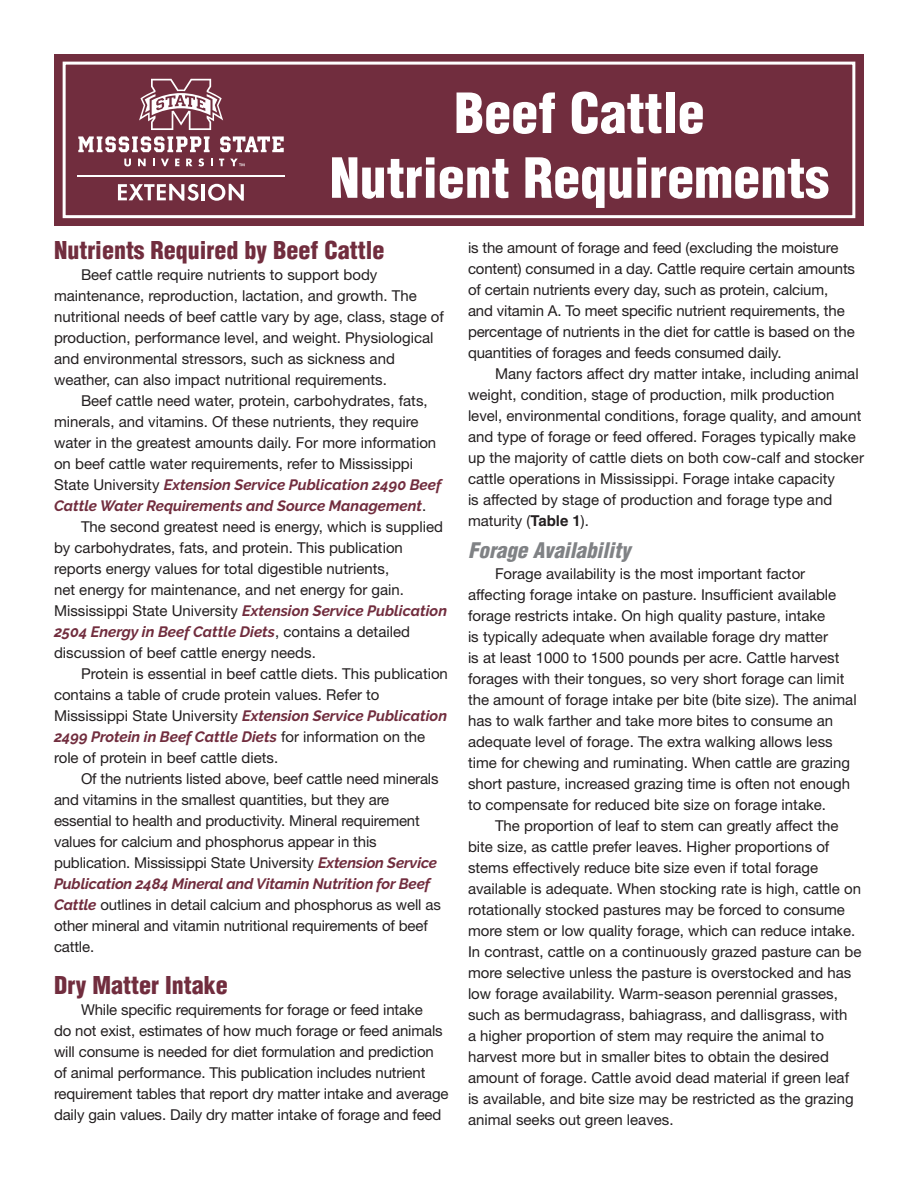
<style>
.page{position:relative;width:918px;height:1188px;background:#fff}
.page>*{position:absolute;margin:0;border:0;box-sizing:border-box;transform-origin:0 0}
.t1{font:900 condensed 54px "Helvetica LT Std";color:#fff}
.t2{font:900 condensed 24px "Helvetica LT Std";color:#712d3e}
.t3{font:italic 900 condensed 21px "Helvetica LT Std";color:#808285}
.body_text{font:15px/21px "Helvetica Neue LT Std";color:#231f20}
.s1{font-family:"Raleway";font-weight:700;font-style:italic;color:#712d3e}
.s2{font-family:"Helvetica LT Std";font-weight:700}
</style>
<div class="page">
<div style="left:54px;top:54px;width:810px;height:172px;background:#712d3e"></div>
<svg style="left:139px;top:79px;width:84px;height:51px"></svg>
<svg style="left:118px;top:184px;width:81px;height:17px"></svg>
<hr style="left:202px;top:184px;width:3px;height:16px;background:#fff">
<svg style="left:208px;top:184px;width:36px;height:17px"></svg>
<hr style="left:78px;top:175px;width:206px;height:2px;background:#fff">
<svg style="left:78px;top:136px;width:132px;height:16px"></svg>
<svg style="left:220px;top:136px;width:64px;height:16px"></svg>
<svg style="left:124px;top:159px;width:7px;height:7px"></svg>
<svg style="left:138px;top:159px;width:8px;height:7px"></svg>
<svg style="left:153px;top:159px;width:2px;height:7px"></svg>
<svg style="left:161px;top:159px;width:8px;height:7px"></svg>
<svg style="left:175px;top:159px;width:4px;height:7px"></svg>
<svg style="left:186px;top:158px;width:18px;height:8px"></svg>
<svg style="left:211px;top:159px;width:2px;height:7px"></svg>
<svg style="left:219px;top:159px;width:5px;height:7px"></svg>
<svg style="left:230px;top:159px;width:15px;height:7px"></svg>
<div style="left:63px;top:62px;width:792px;height:156px;border:3px solid #fff"></div>
<h1 class="t1" style="left:454px;top:79px;width:252px">Beef Cattle</h1>
<h1 class="t1" style="left:330px;top:144px;width:501px">Nutrient Requirements</h1>
<h2 class="t2" style="left:54px;top:235px;width:332px">Nutrients Required by Beef Cattle</h2>
<p class="body_text" style="left:54px;top:264px;width:392px;text-indent:27px">Beef cattle require nutrients to support body maintenance, reproduction, lactation, and growth. The nutritional needs of beef cattle vary by age, class, stage of production, performance level, and weight. Physiological and environmental stressors, such as sickness and weather, can also impact nutritional requirements.</p>
<p class="body_text" style="left:54px;top:390px;width:389px;text-indent:27px">Beef cattle need water, protein, carbohydrates, fats, minerals, and vitamins. Of these nutrients, they require water in the greatest amounts daily. For more information on beef cattle water requirements, refer to Mississippi State University <span class="s1">Extension Service Publication 2490 Beef Cattle Water Requirements and Source Management</span>.</p>
<p class="body_text" style="left:54px;top:516px;width:395px;text-indent:27px">The second greatest need is energy, which is supplied by carbohydrates, fats, and protein. This publication reports energy values for total digestible nutrients,<br>net energy for maintenance, and net energy for gain.<br>Mississippi State University <span class="s1">Extension Service Publication 2504 Energy in Beef Cattle Diets</span>, contains a detailed discussion of beef cattle energy needs.</p>
<p class="body_text" style="left:54px;top:663px;width:396px;text-indent:27px">Protein is essential in beef cattle diets. This publication contains a table of crude protein values. Refer to Mississippi State University <span class="s1">Extension Service Publication 2499 Protein in Beef Cattle Diets</span> for information on the role of protein in beef cattle diets.</p>
<p class="body_text" style="left:54px;top:768px;width:388px;text-indent:27px">Of the nutrients listed above, beef cattle need minerals and vitamins in the smallest quantities, but they are essential to health and productivity. Mineral requirement values for calcium and phosphorus appear in this publication. Mississippi State University <span class="s1">Extension Service Publication 2484 Mineral and Vitamin Nutrition for Beef Cattle</span> outlines in detail calcium and phosphorus as well as other mineral and vitamin nutritional requirements of beef cattle.</p>
<h2 class="t2" style="left:54px;top:970px;width:175px">Dry Matter Intake</h2>
<p class="body_text" style="left:54px;top:999px;width:396px;text-indent:27px">While specific requirements for forage or feed intake<br>do not exist, estimates of how much forage or feed animals will consume is needed for diet formulation and prediction of animal performance. This publication includes nutrient requirement tables that report dry matter intake and average daily gain values. Daily dry matter intake of forage and feed</p>
<p class="body_text" style="left:468px;top:237px;width:389px">is the amount of forage and feed (excluding the moisture content) consumed in a day. Cattle require certain amounts of certain nutrients every day, such as protein, calcium, and vitamin A. To meet specific nutrient requirements, the percentage of nutrients in the diet for cattle is based on the quantities of forages and feeds consumed daily.</p>
<p class="body_text" style="left:468px;top:363px;width:398px;text-indent:27px">Many factors affect dry matter intake, including animal weight, condition, stage of production, milk production level, environmental conditions, forage quality, and amount and type of forage or feed offered. Forages typically make up the majority of cattle diets on both cow-calf and stocker cattle operations in Mississippi. Forage intake capacity<br>is affected by stage of production and forage type and maturity (<span class="s2">Table 1</span>).</p>
<h3 class="t3" style="left:468px;top:537px;width:164px">Forage Availability</h3>
<p class="body_text" style="left:468px;top:563px;width:390px;text-indent:27px">Forage availability is the most important factor affecting forage intake on pasture. Insufficient available forage restricts intake. On high quality pasture, intake<br>is typically adequate when available forage dry matter<br>is at least 1000 to 1500 pounds per acre. Cattle harvest forages with their tongues, so very short forage can limit the amount of forage intake per bite (bite size). The animal has to walk farther and take more bites to consume an adequate level of forage. The extra walking allows less time for chewing and ruminating. When cattle are grazing short pasture, increased grazing time is often not enough to compensate for reduced bite size on forage intake.</p>
<p class="body_text" style="left:468px;top:815px;width:395px;text-indent:27px">The proportion of leaf to stem can greatly affect the bite size, as cattle prefer leaves. Higher proportions of stems effectively reduce bite size even if total forage available is adequate. When stocking rate is high, cattle on rotationally stocked pastures may be forced to consume more stem or low quality forage, which can reduce intake.<br>In contrast, cattle on a continuously grazed pasture can be more selective unless the pasture is overstocked and has low forage availability. Warm-season perennial grasses, such as bermudagrass, bahiagrass, and dallisgrass, with<br>a higher proportion of stem may require the animal to harvest more but in smaller bites to obtain the desired amount of forage. Cattle avoid dead material if green leaf is available, and bite size may be restricted as the grazing animal seeks out green leaves.</p>
</div>
